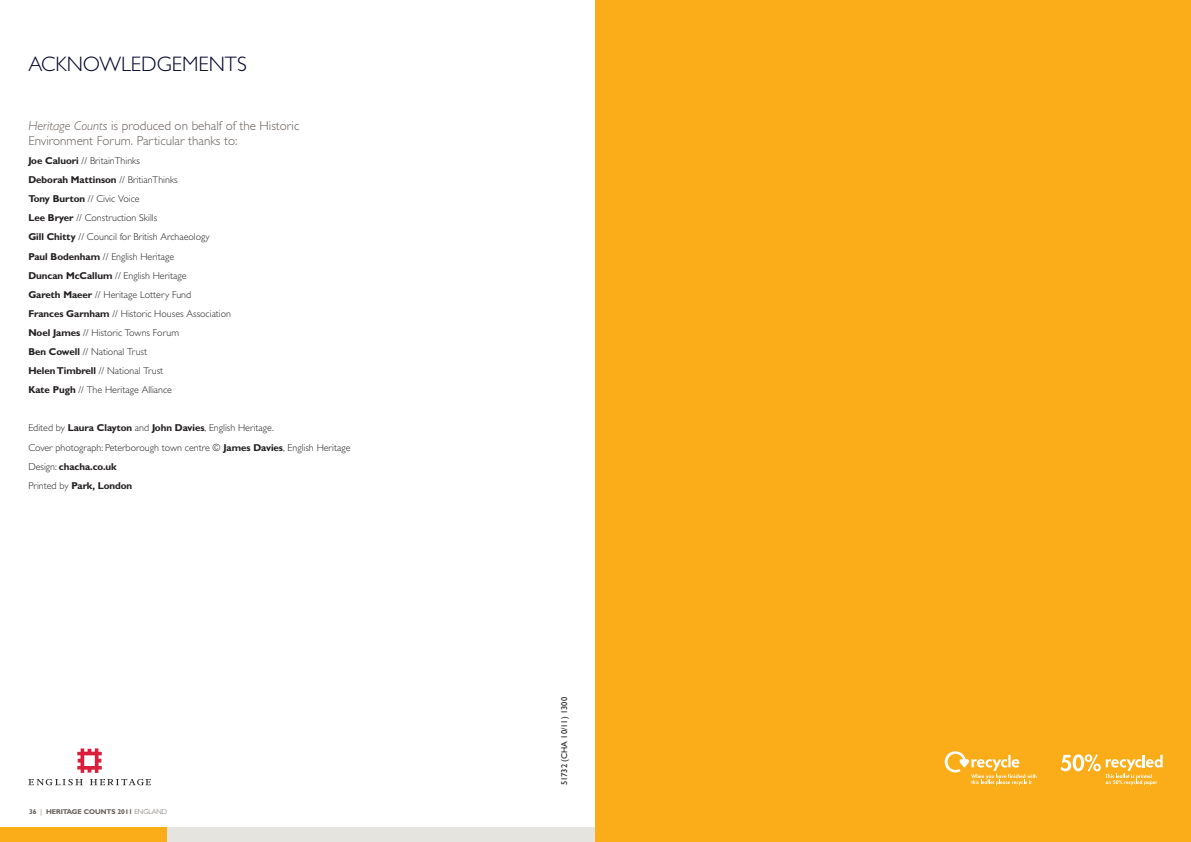
<style>
.page{position:relative;width:1191px;height:842px;background:#fff}
.page>*{position:absolute;margin:0;border:0;box-sizing:border-box;transform-origin:0 0}
.t1{font:300 21px "Gill Sans Text";color:#00022c}
.t2{font:300 13px/15px "Gill Sans Text";color:#655c57}
.body{font:300 10px "Gill Sans Text";color:#231f20}
.body-2{font:10px "Gill Sans Bold Display Caps";color:#231f20}
.t3{font:8.5px "Gill Sans Text";color:#231f20}
.t4{font:7px "Gill Sans Bold Display Caps";color:#655c57}
.s1{font-family:"Gill Sans";font-style:italic}
.s2{font-family:"Gill Sans Bold Display Caps";font-weight:400}
.s3{font-family:"Gill Sans Text";font-weight:300}
</style>
<div class="page">
<div style="left:167px;top:828px;width:857px;height:14px;background:#e6e4df"></div>
<div style="left:0;top:828px;width:167px;height:14px;background:#faad19"></div>
<div style="left:595px;top:0;width:596px;height:842px;background:#faad19"></div>
<svg style="left:944px;top:751px;width:92px;height:34px"></svg>
<svg style="left:1060px;top:754px;width:102px;height:31px"></svg>
<svg style="left:28px;top:779px;width:55px;height:6px"></svg>
<svg style="left:90px;top:779px;width:61px;height:6px"></svg>
<svg style="left:77px;top:748px;width:25px;height:25px"></svg>
<h2 class="t1" style="left:28px;top:52px;width:220px">ACKNOWLEDGEMENTS</h2>
<h2 class="t2" style="left:28px;top:118px;width:273px"><span class="s1">Heritage Counts</span> is produced on behalf of the Historic<br>Environment Forum. Particular thanks to:</h2>
<p class="body" style="left:28px;top:155px;width:113px"><span class="s2">Joe Caluori</span> // BritainThinks</p>
<p class="body-2" style="left:28px;top:174px;width:151px">Deborah Mattinson <span class="s3">// BritianThinks</span></p>
<p class="body" style="left:28px;top:193px;width:113px"><span class="s2">Tony Burton</span> // Civic Voice</p>
<p class="body" style="left:28px;top:212px;width:130px"><span class="s2">Lee Bryer</span> // Construction Skills</p>
<p class="body" style="left:28px;top:231px;width:183px"><span class="s2">Gill Chitty</span> // Council for British Archaeology</p>
<p class="body" style="left:28px;top:251px;width:147px"><span class="s2">Paul Bodenham</span> // English Heritage</p>
<p class="body" style="left:28px;top:270px;width:160px"><span class="s2">Duncan McCallum</span> // English Heritage</p>
<p class="body" style="left:28px;top:289px;width:164px"><span class="s2">Gareth Maeer</span> // Heritage Lottery Fund</p>
<p class="body" style="left:28px;top:308px;width:204px"><span class="s2">Frances Garnham</span> // Historic Houses Association</p>
<p class="body" style="left:28px;top:327px;width:152px"><span class="s2">Noel James</span> // Historic Towns Forum</p>
<p class="body" style="left:28px;top:346px;width:120px"><span class="s2">Ben Cowell</span> // National Trust</p>
<p class="body" style="left:28px;top:365px;width:136px"><span class="s2">Helen Timbrell</span> // National Trust</p>
<p class="body" style="left:28px;top:384px;width:145px"><span class="s2">Kate Pugh</span> // The Heritage Alliance</p>
<p class="body" style="left:28px;top:422px;width:247px">Edited by <span class="s2">Laura Clayton</span> and <span class="s2">John Davies</span>, English Heritage.</p>
<p class="body" style="left:28px;top:441px;width:324px">Cover photograph: Peterborough town centre © <span class="s2">James Davies</span>, English Heritage</p>
<p class="body-2" style="left:28px;top:460px;width:90px"><span class="s3">Design:</span> chacha.co.uk</p>
<p class="body-2" style="left:28px;top:479px;width:105px"><span class="s3">Printed by</span> Park, London</p>
<p class="t4" style="left:29px;top:807px;width:139px">36 <span class="s3">|</span> HERITAGE COUNTS 2011 <span class="s3">ENGLAND</span></p>
<p class="t3" style="left:559px;top:785px;width:90px;rotate:-90deg">51732 (CHA 10/11) 1300</p>
</div>
